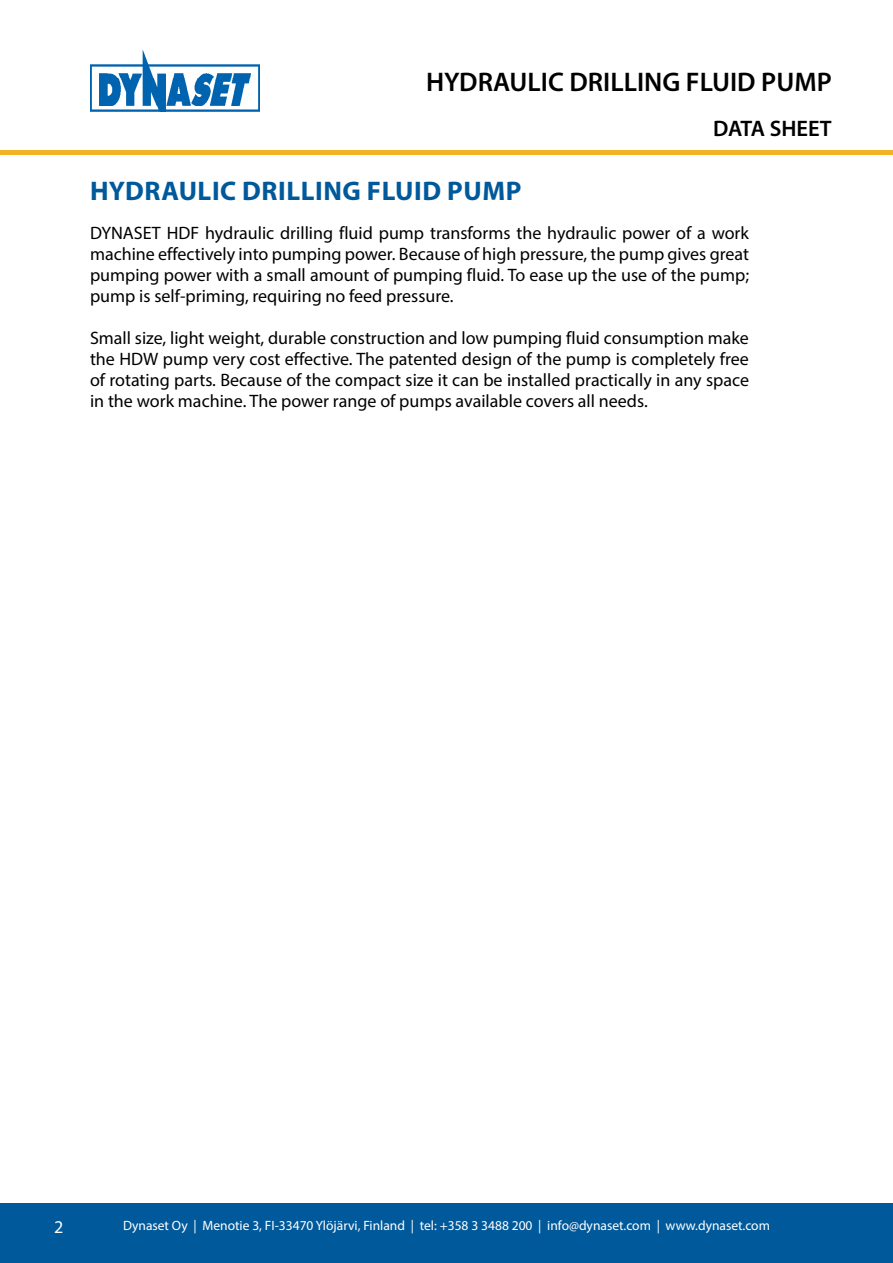
<style>
.page{position:relative;width:893px;height:1263px;background:#fff}
.page>*{position:absolute;margin:0;border:0;box-sizing:border-box;transform-origin:0 0}
.t1{font:600 27px "Myriad Pro";color:#000}
.t2{font:700 27px "Myriad Pro";letter-spacing:.02em;color:#00599b}
.t3{font:600 22.5px "Myriad Pro";color:#000}
.t4{font:18px/21px "Myriad Pro";color:#000;text-align:justify}
.t5{font:18px "Myriad Pro";color:#fff}
.t6{font:13.5px "Myriad Pro";color:#fff}
</style>
<div class="page">
<img style="left:90px;top:50px;width:169px;height:61px">
<div style="left:0;top:1203px;width:893px;height:60px;background:#00599b"></div>
<hr style="left:0;top:150px;width:893px;height:4px;background:#f2b226">
<h1 class="t1" style="left:426px;top:65px;width:407px">HYDRAULIC DRILLING FLUID PUMP</h1>
<p class="t3" style="left:713px;top:115px;width:120px">DATA SHEET</p>
<h1 class="t2" style="left:90px;top:174px;width:433px">HYDRAULIC DRILLING FLUID PUMP</h1>
<p class="t4" style="left:90px;top:222px;width:660px">DYNASET HDF hydraulic drilling fluid pump transforms the hydraulic power of a work machine effectively into pumping power. Because of high pressure, the pump gives great pumping power with a small amount of pumping fluid. To ease up the use of the pump; pump is self-priming, requiring no feed pressure.</p>
<p class="t4" style="left:90px;top:327px;width:660px">Small size, light weight, durable construction and low pumping fluid consumption make the HDW pump very cost effective. The patented design of the pump is completely free of rotating parts. Because of the compact size it can be installed practically in any space in the work machine. The power range of pumps available covers all needs.</p>
<p class="t5" style="left:54px;top:1216px;width:11px">2</p>
<p class="t6" style="left:123px;top:1217px;width:648px">Dynaset Oy | Menotie 3, FI-33470 Ylöjärvi, Finland | tel: +358 3 3488 200 | info@dynaset.com | www.dynaset.com</p>
</div>
